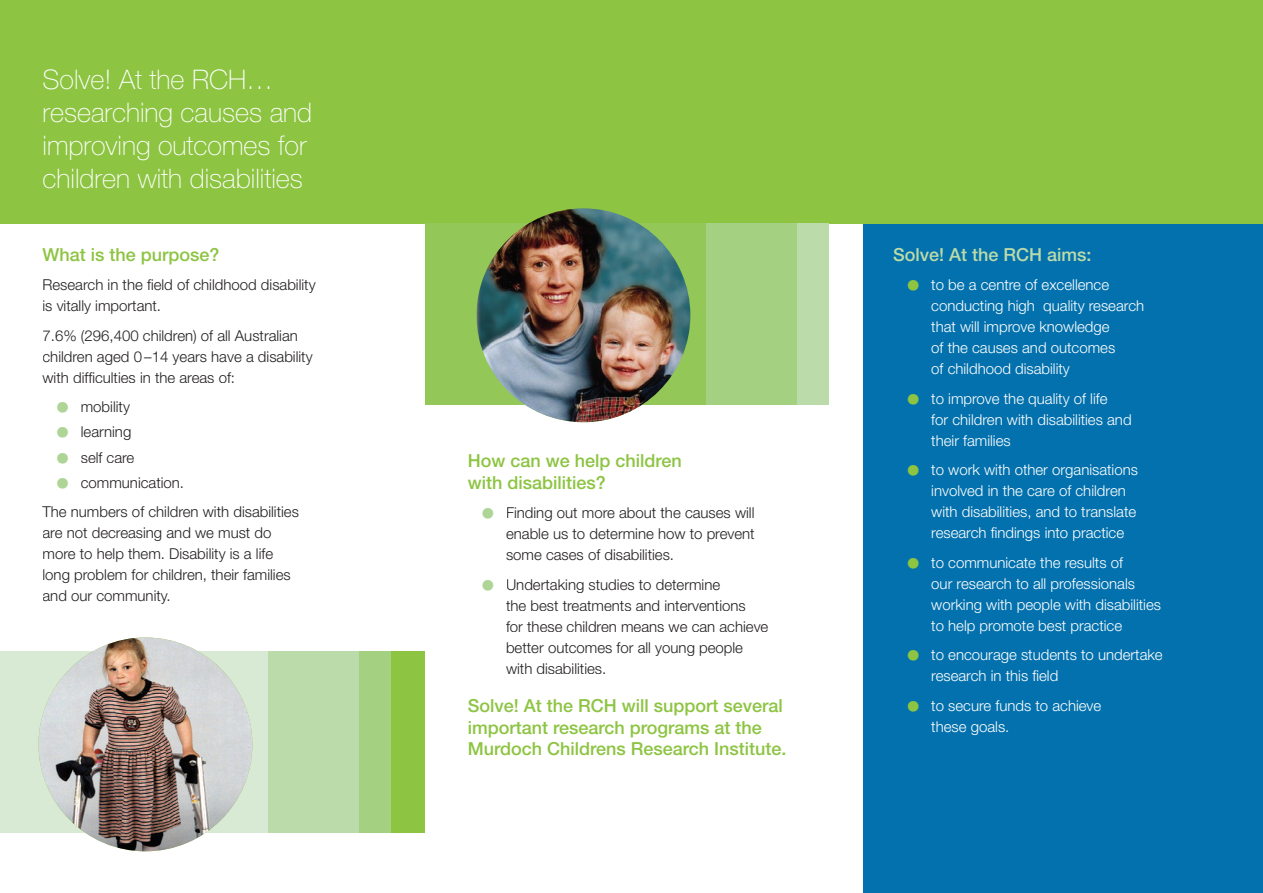
<style>
.page{position:relative;width:1263px;height:893px;background:#fff}
.page>*{position:absolute;margin:0;border:0;box-sizing:border-box;transform-origin:0 0}
.t1{font:100 27px/33px "Helvetica Neue";color:#fff}
.t2{font:500 18px/21.6px "Helvetica Neue";color:#8dc442}
.t3{font:500 18px "Helvetica Neue";color:#bbdbaa}
.t4{font:300 15px/21px "Helvetica Neue";color:#231f20}
.t5{font:300 15px/21px "Helvetica Neue";color:#fff}
.s1{font-size:30px;color:#aed596}
.s2{font-size:30px;color:#8dc442}
</style>
<div class="page">
<div style="left:863px;top:0;width:400px;height:893px;background:#0371ad"></div>
<div style="left:0;top:0;width:1263px;height:223px;background:#8dc442"></div>
<div style="left:283px;top:651px;width:142px;height:182px;background:#8dc442"></div>
<div style="left:249px;top:651px;width:142px;height:182px;background:#a4d082"></div>
<div style="left:217px;top:651px;width:142px;height:182px;background:#bbdbaa"></div>
<div style="left:0;top:651px;width:268px;height:182px;background:#d8ead3"></div>
<img style="left:39px;top:637px;width:213px;height:214px">
<div style="left:687px;top:223px;width:142px;height:182px;background:#bbdbaa"></div>
<div style="left:655px;top:223px;width:142px;height:182px;background:#a4d082"></div>
<div style="left:425px;top:223px;width:281px;height:182px;background:#93c858"></div>
<img style="left:476px;top:208px;width:214px;height:214px;border-radius:50%">
<h1 class="t1" style="left:43px;top:63px;width:271px">Solve! At the RCH… researching causes and improving outcomes for children with disabilities</h1>
<p class="t2" style="left:43px;top:243px;width:179px">What is the purpose?</p>
<p class="t4" style="left:43px;top:274px;width:275px">Research in the field of childhood disability is vitally important.</p>
<p class="t4" style="left:43px;top:324px;width:272px">7.6% (296,400 children) of all Australian children aged 0 –14 years have a disability with difficulties in the areas of:</p>
<p class="t4" style="left:55px;top:396px;width:76px"><span class="s1">•</span> mobility</p>
<p class="t4" style="left:55px;top:421px;width:78px"><span class="s1">•</span> learning</p>
<p class="t4" style="left:55px;top:447px;width:81px"><span class="s1">•</span> self care</p>
<p class="t4" style="left:43px;top:467px;width:258px;line-height:29.5px;text-indent:13px"><span class="s1">•</span> communication.<br>The numbers of children with disabilities</p>
<p class="t4" style="left:43px;top:522px;width:250px">are not decreasing and we must do more to help them. Disability is a life long problem for children, their families and our community.</p>
<p class="t2" style="left:468px;top:449px;width:216px">How can we help children with disabilities?</p>
<p class="t4" style="left:506px;top:502px;width:250px;text-align:justify;text-indent:-26px"><span class="s1">•</span> Finding out more about the causes will enable us to determine how to prevent some cases of disabilities.</p>
<p class="t4" style="left:506px;top:573px;width:264px;text-indent:-26px"><span class="s1">•</span> Undertaking studies to determine<br>the best treatments and interventions<br>for these children means we can achieve better outcomes for all young people with disabilities.</p>
<p class="t2" style="left:468px;top:695px;width:320px">Solve! At the RCH will support several important research programs at the<br>Murdoch Childrens Research Institute.</p>
<p class="t3" style="left:893px;top:244px;width:200px">Solve! At the RCH aims:</p>
<p class="t5" style="left:931px;top:274px;width:214px;text-indent:-26px"><span class="s2">•</span> to be a centre of excellence conducting high quality research that will improve knowledge<br>of the causes and outcomes<br>of childhood disability</p>
<p class="t5" style="left:931px;top:387px;width:202px;text-indent:-26px"><span class="s2">•</span> to improve the quality of life<br>for children with disabilities and their families</p>
<p class="t5" style="left:931px;top:459px;width:208px;text-indent:-26px"><span class="s2">•</span> to work with other organisations involved in the care of children with disabilities, and to translate research findings into practice</p>
<p class="t5" style="left:931px;top:552px;width:231px;text-indent:-26px"><span class="s2">•</span> to communicate the results of<br>our research to all professionals working with people with disabilities to help promote best practice</p>
<p class="t5" style="left:931px;top:644px;width:233px;text-indent:-26px"><span class="s2">•</span> to encourage students to undertake research in this field</p>
<p class="t5" style="left:931px;top:695px;width:172px;text-indent:-26px"><span class="s2">•</span> to secure funds to achieve these goals.</p>
</div>
